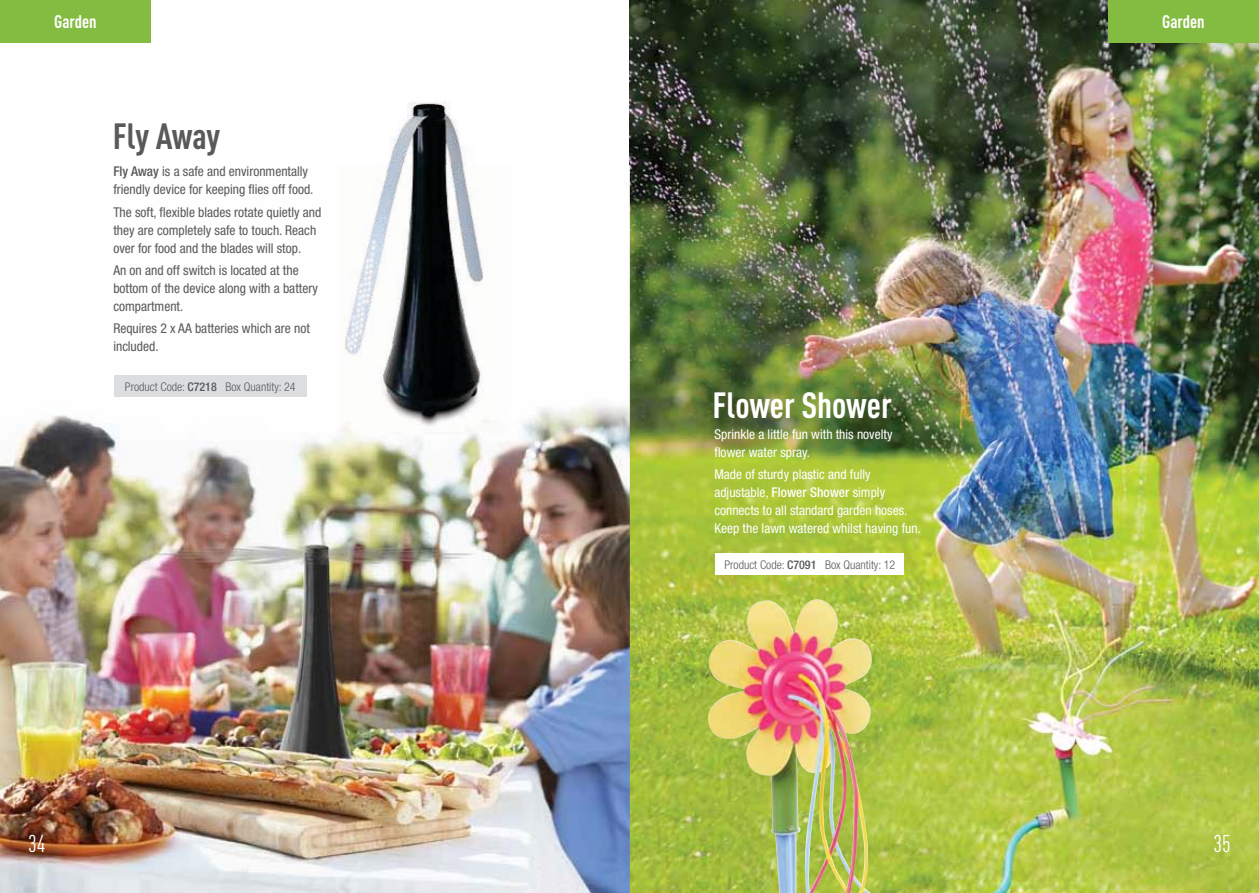
<style>
.page{position:relative;width:1259px;height:893px;background:#fff}
.page>*{position:absolute;margin:0;border:0;box-sizing:border-box;transform-origin:0 0}
.t1{font:700 36px "DIN Cond";color:#fff}
.t2{font:700 36px "DIN Cond";letter-spacing:-.005em;color:#58595b}
.t3{font:24px "DIN Cond";color:#fff}
.t4{font:700 18px "DIN Cond";color:#fff}
.t5{font:condensed 13.5px/18px "Helvetica Neue";color:#58595b}
.t6{font:condensed 13.5px/18px "Helvetica Neue";color:#fff}
.t7{font:300 condensed 12px "Helvetica Neue";color:#58595b}
.s1{font-weight:500}
</style>
<div class="page">
<img style="left:629px;top:0;width:630px;height:893px">
<div style="left:0;top:0;width:151px;height:43px;background:#84bb41"></div>
<div style="left:1108px;top:0;width:151px;height:43px;background:#84bb41"></div>
<img style="left:0;top:165px;width:630px;height:728px">
<div style="left:114px;top:375px;width:193px;height:21px;background:#dcddde"></div>
<img style="left:340px;top:102px;width:166px;height:332px">
<div style="left:716px;top:553px;width:188px;height:21px;background:#fff"></div>
<img style="left:704px;top:598px;width:170px;height:295px">
<h3 class="t4" style="left:54px;top:11px;width:44px">Garden</h3>
<h3 class="t4" style="left:1162px;top:11px;width:44px">Garden</h3>
<h1 class="t2" style="left:113px;top:114px;width:109px">Fly Away</h1>
<p class="t5" style="left:113px;top:163px;width:202px"><span class="s1">Fly Away</span> is a safe and environmentally friendly device for keeping flies off food.</p>
<p class="t5" style="left:113px;top:203px;width:209px">The soft, flexible blades rotate quietly and they are completely safe to touch. Reach over for food and the blades will stop.</p>
<p class="t5" style="left:113px;top:261px;width:206px">An on and off switch is located at the bottom of the device along with a battery compartment.</p>
<p class="t5" style="left:113px;top:319px;width:198px">Requires 2 x AA batteries which are not included.</p>
<p class="t7" style="left:125px;top:380px;width:172px">Product Code: <span class="s1">C7218</span> Box Quantity: 24</p>
<h1 class="t1" style="left:712px;top:383px;width:181px">Flower Shower</h1>
<p class="t6" style="left:714px;top:425px;width:180px">Sprinkle a little fun with this novelty flower water spray.</p>
<p class="t6" style="left:714px;top:465px;width:208px">Made of sturdy plastic and fully adjustable, <span class="s1">Flower Shower</span> simply connects to all standard garden hoses.<br>Keep the lawn watered whilst having fun.</p>
<p class="t7" style="left:724px;top:557px;width:172px">Product Code: <span class="s1">C7091</span> Box Quantity: 12</p>
<h2 class="t3" style="left:28px;top:829px;width:19px">34</h2>
<h2 class="t3" style="left:1213px;top:829px;width:19px">35</h2>
</div>
